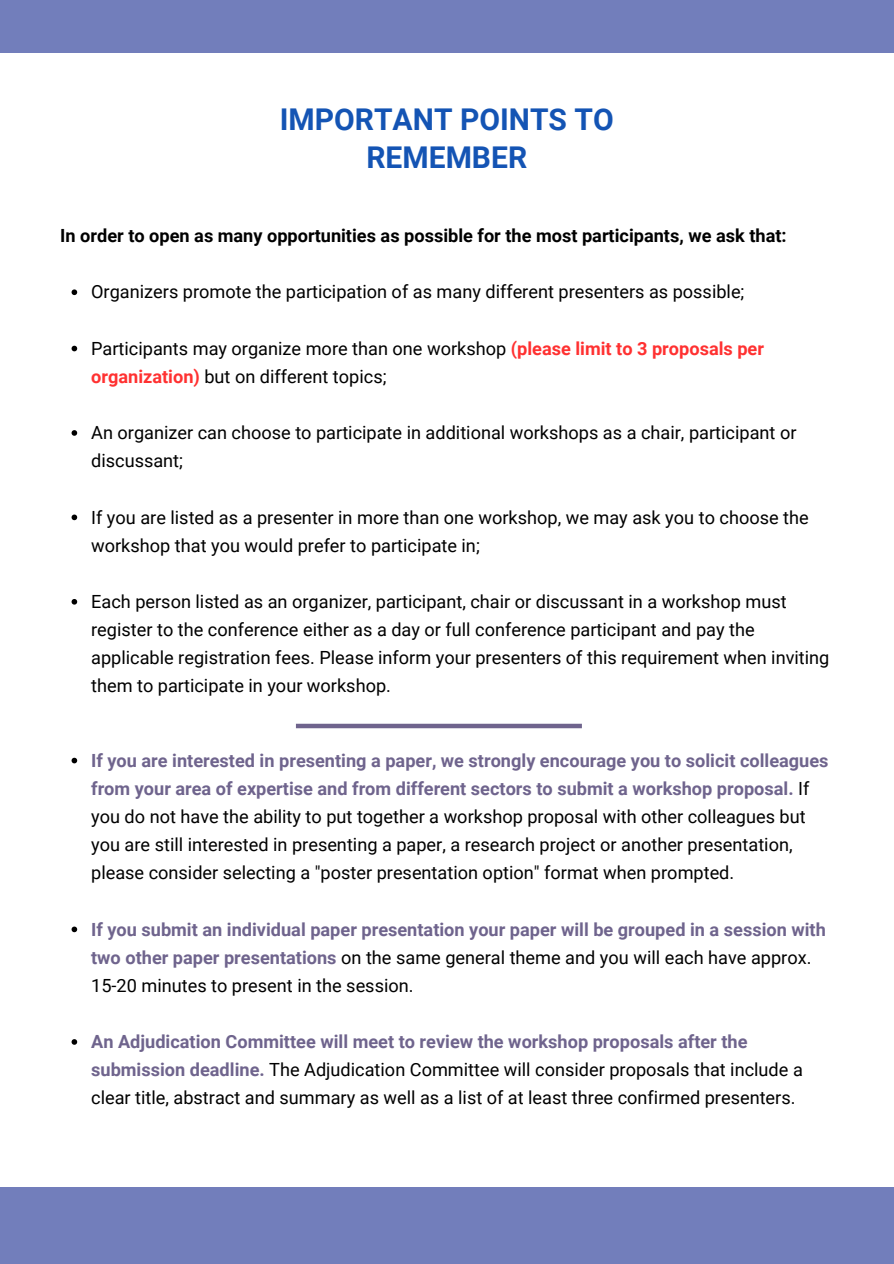
<style>
.page{position:relative;width:894px;height:1264px;background:#fff}
.page>*{position:absolute;margin:0;border:0;box-sizing:border-box;transform-origin:0 0}
.t1{font:700 30px/38.2px "Roboto";color:#1454b4;text-align:center}
.t2{font:18.15px/28.2px "Roboto";color:#000}
.t3{font:700 18.15px/28.2px "Roboto";color:#6f648d}
.t4{font:700 18.15px "Roboto";color:#000}
.s1{font-weight:700;color:#ff3131}
.s2{font-weight:700;color:#6f648d}
.s3{font-weight:400;color:#000}
</style>
<div class="page">
<svg style="left:72px;top:289px;width:5px;height:6px"></svg>
<svg style="left:72px;top:346px;width:5px;height:5px"></svg>
<svg style="left:72px;top:430px;width:5px;height:6px"></svg>
<svg style="left:72px;top:514px;width:5px;height:6px"></svg>
<svg style="left:72px;top:599px;width:5px;height:5px"></svg>
<div style="left:296px;top:723px;width:285px;height:5px;background:#6f648d"></div>
<div style="left:0;top:1187px;width:893px;height:76px;background:#727ebb"></div>
<svg style="left:72px;top:757px;width:5px;height:6px"></svg>
<svg style="left:72px;top:926px;width:5px;height:6px"></svg>
<svg style="left:72px;top:1039px;width:5px;height:5px"></svg>
<div style="left:0;top:0;width:893px;height:52px;background:#727ebb"></div>
<p class="t1" style="left:280px;top:100px;width:335px">IMPORTANT POINTS TO<br>REMEMBER</p>
<h1 class="t4" style="left:60px;top:225px;width:727px">In order to open as many opportunities as possible for the most participants, we ask that:</h1>
<h2 class="t2" style="left:91px;top:278px;width:654px">Organizers promote the participation of as many different presenters as possible;</h2>
<p class="t2" style="left:91px;top:334px;width:674px">Participants may organize more than one workshop <span class="s1">(please limit to 3 proposals per organization)</span> but on different topics;</p>
<p class="t2" style="left:91px;top:419px;width:706px">An organizer can choose to participate in additional workshops as a chair, participant or discussant;</p>
<p class="t2" style="left:91px;top:503px;width:718px">If you are listed as a presenter in more than one workshop, we may ask you to choose the workshop that you would prefer to participate in;</p>
<p class="t2" style="left:91px;top:587px;width:739px">Each person listed as an organizer, participant, chair or discussant in a workshop must register to the conference either as a day or full conference participant and pay the applicable registration fees. Please inform your presenters of this requirement when inviting them to participate in your workshop.</p>
<p class="t2" style="left:91px;top:746px;width:738px"><span class="s2">If you are interested in presenting a paper, we strongly encourage you to solicit colleagues from your area of expertise and from different sectors to submit a workshop proposal.</span> If you do not have the ability to put together a workshop proposal with other colleagues but you are still interested in presenting a paper, a research project or another presentation, please consider selecting a "poster presentation option" format when prompted.</p>
<p class="t3" style="left:91px;top:915px;width:736px">If you submit an individual paper presentation your paper will be grouped in a session with two other paper presentations <span class="s3">on the same general theme and you will each have approx.<br>15-20 minutes to present in the session.</span></p>
<p class="t2" style="left:91px;top:1027px;width:713px"><span class="s2">An Adjudication Committee will meet to review the workshop proposals after the submission deadline.</span> The Adjudication Committee will consider proposals that include a clear title, abstract and summary as well as a list of at least three confirmed presenters.</p>
</div>
